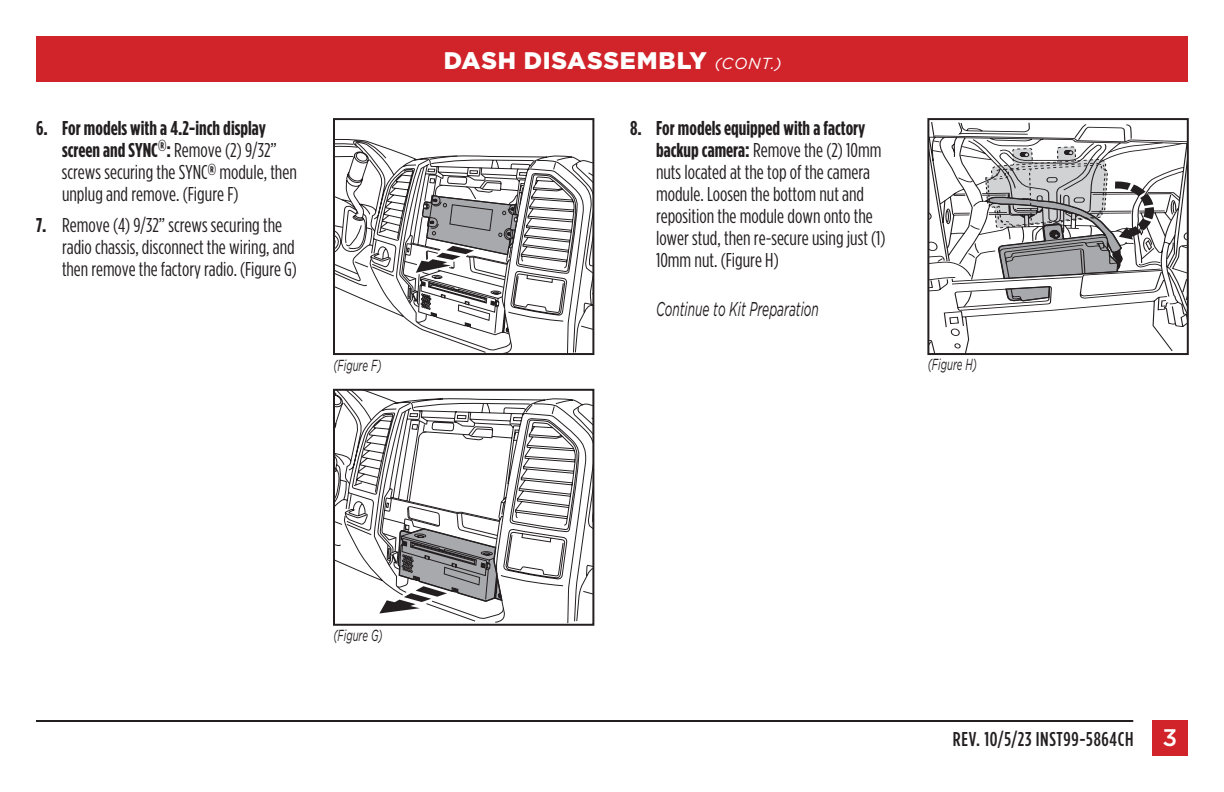
<style>
.page{position:relative;width:1224px;height:792px;background:#fff}
.page>*{position:absolute;margin:0;border:0;box-sizing:border-box;transform-origin:0 0}
.t1{font:900 24px "Gotham";letter-spacing:.03em;color:#fff}
.t2{font:20px/22px "Gotham Condensed";color:#231f20}
.t3{font:500 20px "Gotham Condensed";letter-spacing:.035em;color:#231f20}
.t4{font:italic 20px "Gotham";color:#231f20;scale:.6 1}
.t5{font:italic 16px "Gotham";color:#231f20;scale:.6 1}
.s1{font-weight:700}
.s2{font-weight:400;font-style:italic;font-size:16px}
.s3{font-family:"Gotham";font-size:24px;color:#fff}
</style>
<div class="page">
<div style="left:36px;top:36px;width:1152px;height:45px;background:#d1232a"></div>
<div style="left:1152px;top:720px;width:36px;height:36px;background:#d1232a"></div>
<hr style="left:36px;top:720px;width:1097px;height:2px;background:#231f20">
<svg style="left:336px;top:138px;width:71px;height:176px"></svg>
<svg style="left:396px;top:155px;width:195px;height:197px"></svg>
<div style="left:333px;top:118px;width:261px;height:237px;border:2px solid #231f20"></div>
<svg style="left:336px;top:392px;width:255px;height:231px"></svg>
<svg style="left:379px;top:410px;width:212px;height:209px"></svg>
<div style="left:333px;top:389px;width:261px;height:237px;border:2px solid #231f20"></div>
<svg style="left:930px;top:141px;width:256px;height:211px"></svg>
<svg style="left:930px;top:122px;width:253px;height:185px"></svg>
<svg style="left:984px;top:122px;width:170px;height:184px"></svg>
<div style="left:927px;top:118px;width:262px;height:237px;border:2px solid #231f20"></div>
<p class="t2" style="left:62px;top:117px;width:236px;text-indent:-26px"><span class="s1">6. For models with a 4.2-inch display screen and SYNC</span><sup>®</sup><span class="s1">:</span> Remove (2) 9/32” screws securing the SYNC<sup>®</sup> module, then unplug and remove. (Figure F)</p>
<p class="t2" style="left:62px;top:214px;width:236px;text-indent:-26px"><span class="s1">7.</span> Remove (4) 9/32” screws securing the radio chassis, disconnect the wiring, and then remove the factory radio. (Figure G)</p>
<p class="t1" style="left:444px;top:46px;width:340px">DASH DISASSEMBLY <span class="s2">(CONT.)</span></p>
<p class="t2" style="left:656px;top:117px;width:231px;text-indent:-26px"><span class="s1">8. For models equipped with a factory backup camera:</span> Remove the (2) 10mm nuts located at the top of the camera module. Loosen the bottom nut and reposition the module down onto the lower stud, then re-secure using just (1)<br>10mm nut. (Figure H)</p>
<p class="t4" style="left:656px;top:298px;width:273px">Continue to Kit Preparation</p>
<p class="t5" style="left:333px;top:357px;width:82px">(Figure F)</p>
<p class="t5" style="left:928px;top:355px;width:83px">(Figure H)</p>
<p class="t5" style="left:333px;top:626px;width:84px">(Figure G)</p>
<p class="t3" style="left:953px;top:728px;width:226px">REV. 10/5/23 INST99-5864CH <span class="s3">3</span></p>
</div>
